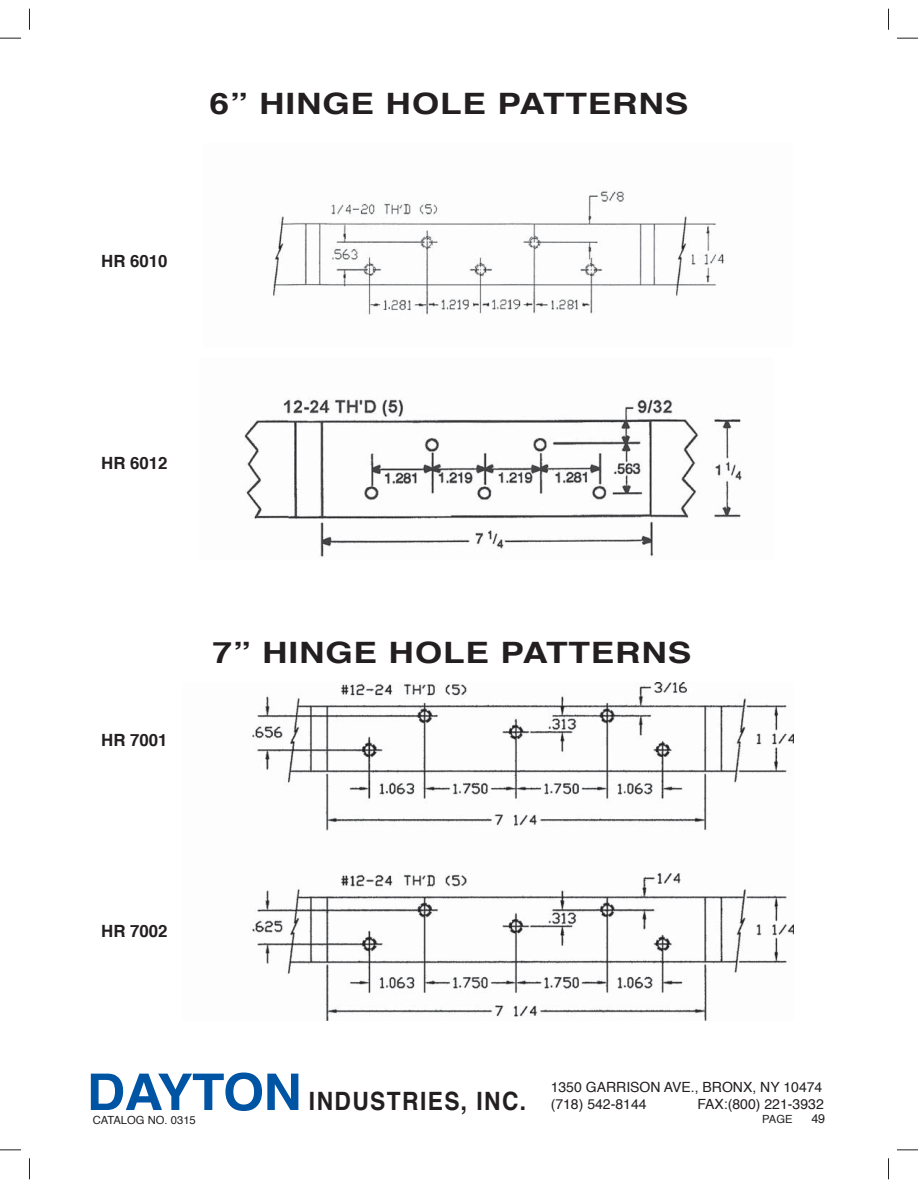
<style>
.page{position:relative;width:918px;height:1188px;background:#fff}
.page>*{position:absolute;margin:0;border:0;box-sizing:border-box;transform-origin:0 0}
.t1{font:700 29.55px "Helvetica";letter-spacing:.02em;color:#231f20;scale:1.2 1}
.t2{font:700 25.2px "Helvetica";letter-spacing:.065em;color:#231f20;scale:.9 1}
.t3{font:700 16.8px "Helvetica";color:#231f20}
.t4{font:14.1px/16.8px "Helvetica";color:#231f20}
.t5{font:12.6px "Helvetica";color:#231f20}
.t6{font:11.25px "Helvetica";color:#231f20}
.s1{font-size:50.55px;color:#0054a4}
</style>
<div class="page">
<img style="left:252px;top:683px;width:542px;height:337px">
<img style="left:273px;top:190px;width:452px;height:125px">
<img style="left:244px;top:398px;width:498px;height:159px">
<svg style="left:0;top:38px;width:21px;height:1px"></svg>
<svg style="left:897px;top:38px;width:21px;height:1px"></svg>
<svg style="left:0;top:1150px;width:21px;height:1px"></svg>
<svg style="left:897px;top:1150px;width:21px;height:1px"></svg>
<svg style="left:29px;top:9px;width:1px;height:21px"></svg>
<svg style="left:29px;top:1158px;width:1px;height:21px"></svg>
<svg style="left:888px;top:9px;width:1px;height:21px"></svg>
<svg style="left:888px;top:1158px;width:1px;height:21px"></svg>
<h1 class="t1" style="left:210px;top:91px;width:401px">6” HINGE HOLE PATTERNS</h1>
<p class="t3" style="left:101px;top:254px;width:68px">HR 6010</p>
<p class="t3" style="left:101px;top:456px;width:68px">HR 6012</p>
<p class="t3" style="left:101px;top:733px;width:68px">HR 7001</p>
<h1 class="t1" style="left:213px;top:640px;width:401px">7” HINGE HOLE PATTERNS</h1>
<p class="t3" style="left:101px;top:924px;width:68px">HR 7002</p>
<h2 class="t2" style="left:87px;top:1091px;width:490px"><span class="s1">DAYTON</span> INDUSTRIES, INC.</h2>
<p class="t4" style="left:551px;top:1080px;width:273px">1350 GARRISON AVE., BRONX, NY 10474 (718) 542-8144</p>
<p class="t4" style="left:697px;top:1097px;width:128px">FAX:(800) 221-3932</p>
<p class="t6" style="left:93px;top:1115px;width:105px">CATALOG NO. 0315</p>
<p class="t6" style="left:762px;top:1115px;width:32px">PAGE</p>
<p class="t5" style="left:811px;top:1114px;width:15px">49</p>
</div>
